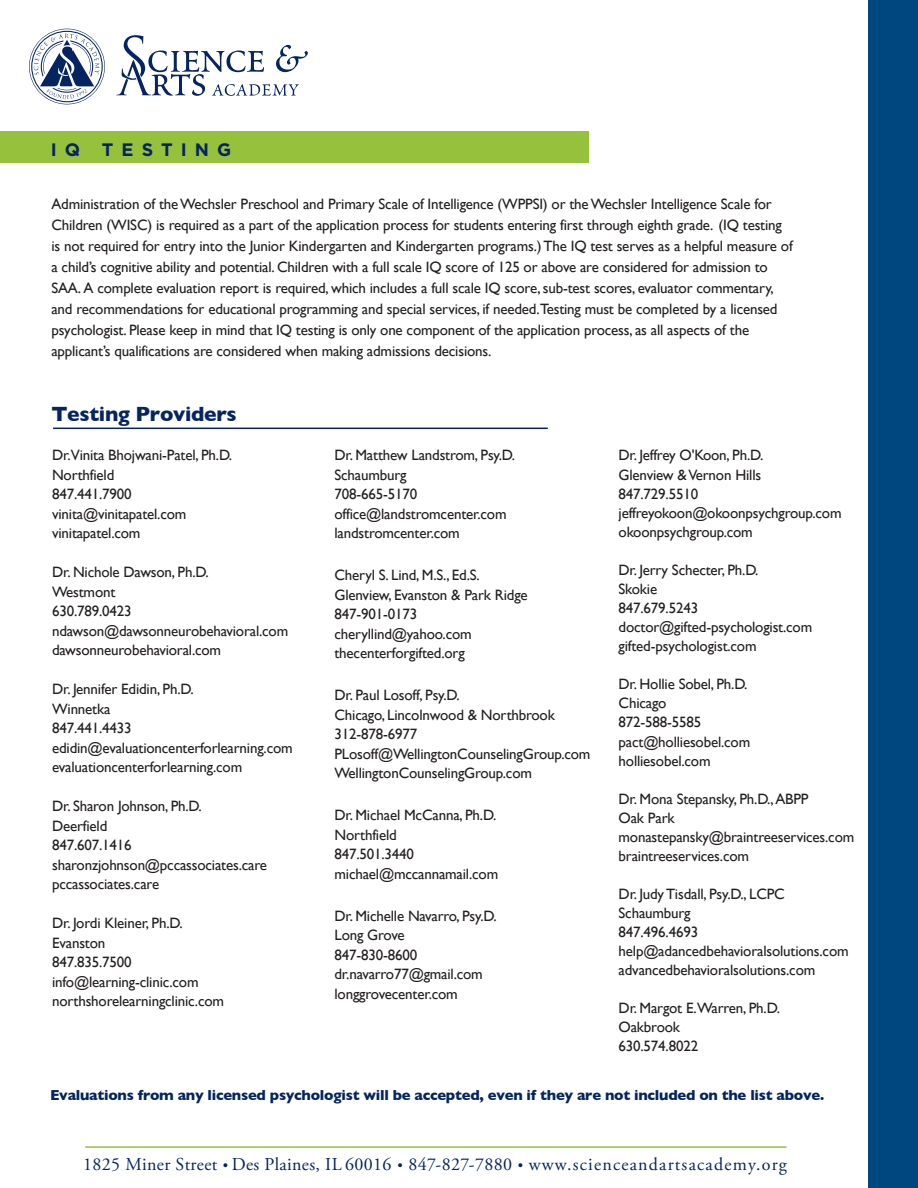
<style>
.page{position:relative;width:918px;height:1188px;background:#fff}
.page>*{position:absolute;margin:0;border:0;box-sizing:border-box;transform-origin:0 0}
.t1{font:700 21px "Gill Sans";letter-spacing:-.015em;color:#052460}
.t2{font:18.15px "Adobe Garamond Pro";letter-spacing:.02em;color:#052460}
.t3{font:700 18px "Gotham";letter-spacing:.45em;color:#052460}
.t4{font:15px/19.5px "Gill Sans";letter-spacing:-.01em;color:#231f20}
.t5{font:700 14.85px "Gill Sans";letter-spacing:-.015em;color:#052460}
.s1{font-size:14.25px}
</style>
<div class="page">
<div style="left:869px;top:0;width:49px;height:1188px;background:#00467f"></div>
<div style="left:0;top:131px;width:588px;height:32px;background:#96c13d"></div>
<hr style="left:53px;top:428px;width:495px;height:1px;background:#052460">
<svg style="left:116px;top:35px;width:192px;height:61px"></svg>
<svg style="left:29px;top:29px;width:76px;height:75px"></svg>
<hr style="left:85px;top:1146px;width:702px;height:2px;background:#96c13d">
<p class="t3" style="left:51px;top:137px;width:182px">IQ TESTING</p>
<p class="t4" style="left:51px;top:194px;width:743px;line-height:21px">Administration of the Wechsler Preschool and Primary Scale of Intelligence (WPPSI) or the Wechsler Intelligence Scale for Children (WISC) is required as a part of the application process for students entering first through eighth grade. (IQ testing is not required for entry into the Junior Kindergarten and Kindergarten programs.) The IQ test serves as a helpful measure of a child’s cognitive ability and potential. Children with a full scale IQ score of 125 or above are considered for admission to SAA. A complete evaluation report is required, which includes a full scale IQ score, sub-test scores, evaluator commentary, and recommendations for educational programming and special services, if needed.Testing must be completed by a licensed psychologist. Please keep in mind that IQ testing is only one component of the application process, as all aspects of the applicant’s qualifications are considered when making admissions decisions.</p>
<h1 class="t1" style="left:51px;top:397px;width:187px">Testing Providers</h1>
<p class="t4" style="left:52px;top:445px;width:182px">Dr.Vinita Bhojwani-Patel, Ph.D.<br>Northfield<br>847.441.7900 vinita@vinitapatel.com vinitapatel.com</p>
<p class="t4" style="left:52px;top:562px;width:238px">Dr. Nichole Dawson, Ph.D.<br>Westmont<br>630.789.0423 ndawson@dawsonneurobehavioral.com dawsonneurobehavioral.com</p>
<p class="t4" style="left:52px;top:679px;width:242px">Dr. Jennifer Edidin, Ph.D.<br>Winnetka<br>847.441.4433 edidin@evaluationcenterforlearning.com evaluationcenterforlearning.com</p>
<p class="t4" style="left:52px;top:796px;width:216px">Dr. Sharon Johnson, Ph.D.<br>Deerfield<br>847.607.1416 sharonzjohnson@pccassociates.care pccassociates.care</p>
<p class="t4" style="left:52px;top:913px;width:174px">Dr. Jordi Kleiner, Ph.D.<br>Evanston<br>847.835.7500 info@learning-clinic.com northshorelearningclinic.com</p>
<p class="t4" style="left:335px;top:445px;width:182px">Dr. Matthew Landstrom, Psy.D.<br>Schaumburg<br>708-665-5170 office@landstromcenter.com landstromcenter.com</p>
<p class="t4" style="left:335px;top:565px;width:195px">Cheryl S. Lind, M.S., Ed.S.<br>Glenview, Evanston &amp; Park Ridge<br>847-901-0173 cheryllind@yahoo.com thecenterforgifted.org</p>
<p class="t4" style="left:335px;top:685px;width:258px">Dr. Paul Losoff, Psy.D.<br>Chicago, Lincolnwood &amp; Northbrook<br>312-878-6977<br>PLosoff@WellingtonCounselingGroup.com<br>WellingtonCounselingGroup.com</p>
<p class="t4" style="left:335px;top:805px;width:165px">Dr. Michael McCanna, Ph.D.<br>Northfield<br>847.501.3440 michael@mccannamail.com</p>
<p class="t4" style="left:335px;top:906px;width:164px">Dr. Michelle Navarro, Psy.D.<br>Long Grove<br>847-830-8600 dr.navarro77@gmail.com longgrovecenter.com</p>
<p class="t4" style="left:619px;top:446px;width:224px">Dr. Jeffrey O'Koon, Ph.D.<br>Glenview &amp; Vernon Hills<br>847.729.5510 jeffreyokoon@okoonpsychgroup.com okoonpsychgroup.com</p>
<p class="t4" style="left:619px;top:560px;width:195px">Dr. Jerry Schecter, Ph.D.<br>Skokie<br>847.679.5243 doctor@gifted-psychologist.com gifted-psychologist.com</p>
<p class="t4" style="left:619px;top:674px;width:133px;line-height:19px">Dr. Hollie Sobel, Ph.D.<br>Chicago<br>872-588-5585 pact@holliesobel.com holliesobel.com</p>
<p class="t4" style="left:619px;top:789px;width:237px">Dr. Mona Stepansky, Ph.D.,ABPP<br>Oak Park monastepansky@braintreeservices.com braintreeservices.com</p>
<p class="t4" style="left:619px;top:884px;width:232px">Dr. Judy Tisdall, Psy.D., LCPC<br>Schaumburg<br>847.496.4693 help@adancedbehavioralsolutions.com advancedbehavioralsolutions.com</p>
<p class="t4" style="left:619px;top:998px;width:163px">Dr. Margot E.Warren, Ph.D.<br>Oakbrook<br>630.574.8022</p>
<p class="t5" style="left:50px;top:1083px;width:776px">Evaluations from any licensed psychologist will be accepted, even if they are not included on the list above.</p>
<p class="t2" style="left:83px;top:1154px;width:705px">1825 Miner Street <span class="s1">•</span> Des Plaines, IL 60016 <span class="s1">•</span> 847-827-7880 <span class="s1">•</span> www.scienceandartsacademy.org</p>
</div>
